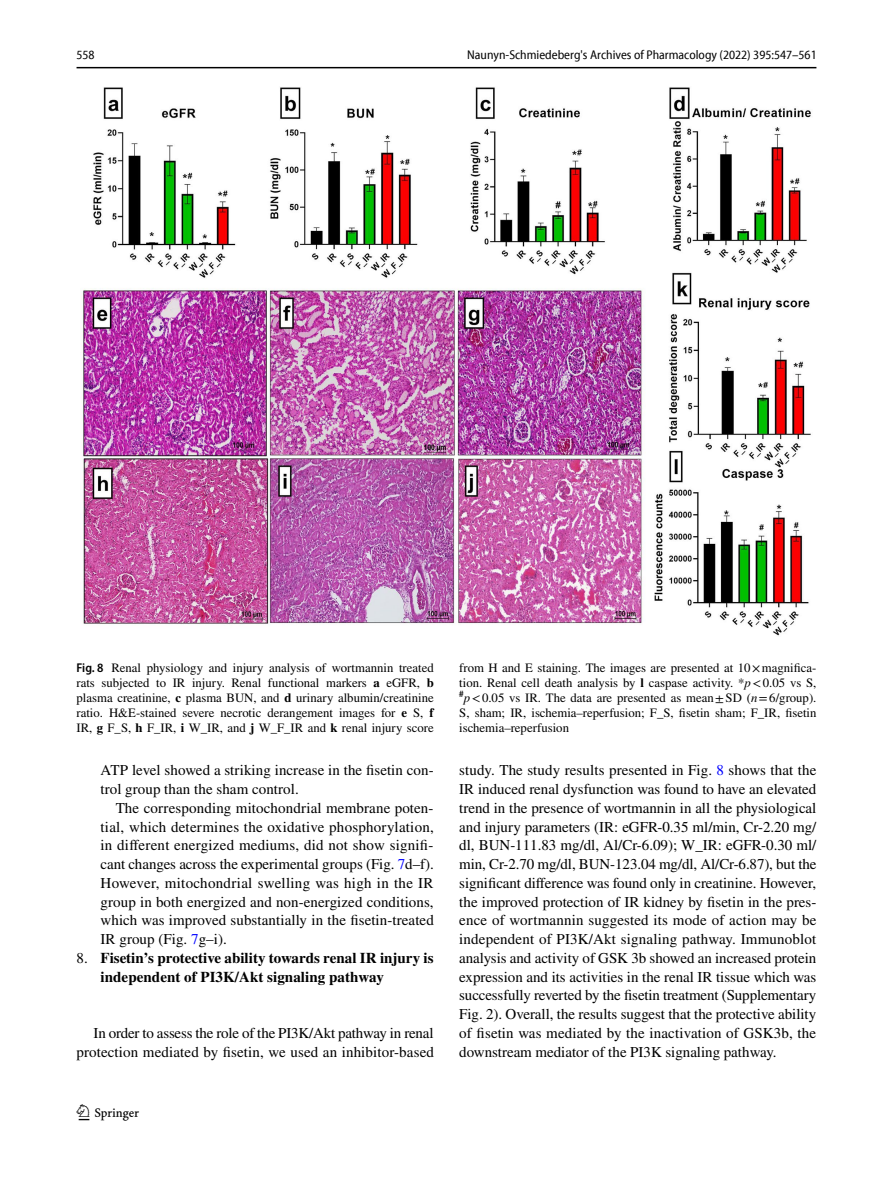
<style>
.page{position:relative;width:893px;height:1187px;background:#fff}
.page>*{position:absolute;margin:0;border:0;box-sizing:border-box;transform-origin:0 0}
.t1{font:22.5px "Springnew Regular 2";color:#000}
.t2{font:15px/18.8px "STIX";letter-spacing:.005em;color:#000;text-align:justify}
.t3{font:700 15px/18.8px "STIX";color:#000}
.t4{font:12.75px/15px "STIX";color:#000;text-align:justify}
.t5{font:semi-condensed 12.75px "Myriad Pro Unic";color:#000}
.s1{font-family:"Myriad Pro";font-weight:600;font-stretch:semi-condensed}
.s2{font-weight:700}
.s3{font-style:italic}
.s4{color:#00f}
.s5{font-weight:400}
</style>
<div class="page">
<hr style="left:77px;top:67px;width:739px;height:1px;background:#000">
<img style="left:81px;top:87px;width:730px;height:549px">
<p class="t5" style="left:77px;top:50px;width:20px">558</p>
<p class="t5" style="left:467px;top:50px;width:351px">Naunyn-Schmiedeberg's Archives of Pharmacology (2022) 395:547–561</p>
<p class="t4" style="left:77px;top:661px;width:359px"><span class="s1">Fig. 8</span> Renal physiology and injury analysis of wortmannin treated rats subjected to IR injury. Renal functional markers <span class="s2">a</span> eGFR, <span class="s2">b </span>plasma creatinine, <span class="s2">c</span> plasma BUN, and <span class="s2">d</span> urinary albumin/creatinine ratio. H&amp;E-stained severe necrotic derangement images for <span class="s2">e</span> S, <span class="s2">f </span>IR, <span class="s2">g</span> F_S, <span class="s2">h</span> F_IR, <span class="s2">i</span> W_IR, and <span class="s2">j</span> W_F_IR and <span class="s2">k</span> renal injury score</p>
<p class="t4" style="left:459px;top:661px;width:359px">from H and E staining. The images are presented at 10×magnifica&shy;tion. Renal cell death analysis by <span class="s2">l</span> caspase activity. *<span class="s3">p</span>&lt;0.05 vs S, <sup>#</sup><span class="s3">p</span>&lt;0.05 vs IR. The data are presented as mean±SD (<span class="s3">n</span>=6/group).<br>S, sham; IR, ischemia–reperfusion; F_S, fisetin sham; F_IR, fisetin ischemia–reperfusion</p>
<p class="t2" style="left:101px;top:761px;width:335px">ATP level showed a striking increase in the fisetin con&shy;trol group than the sham control.</p>
<p class="t2" style="left:101px;top:799px;width:335px;text-indent:15px">The corresponding mitochondrial membrane poten&shy;tial, which determines the oxidative phosphorylation, in different energized mediums, did not show signifi&shy;cant changes across the experimental groups (Fig. <span class="s4">7</span>d–f).<br>However, mitochondrial swelling was high in the IR group in both energized and non-energized conditions, which was improved substantially in the fisetin-treated IR group (Fig. <span class="s4">7</span>g–i).</p>
<p class="t3" style="left:101px;top:948px;width:335px;text-indent:-24px"><span class="s5">8.</span> Fisetin’s protective ability towards renal IR injury is independent of PI3K/Akt signaling pathway</p>
<p class="t2" style="left:77px;top:1024px;width:359px;text-align:right">In order to assess the role of the PI3K/Akt pathway in renal protection mediated by fisetin, we used an inhibitor-based</p>
<h1 class="t1" style="left:79px;top:1104px;width:62px">1 3</h1>
<p class="t2" style="left:459px;top:761px;width:359px">study. The study results presented in Fig. <span class="s4">8</span> shows that the IR induced renal dysfunction was found to have an elevated trend in the presence of wortmannin in all the physiological and injury parameters (IR: eGFR-0.35 ml/min, Cr-2.20 mg/ dl, BUN-111.83 mg/dl, Al/Cr-6.09); W_IR: eGFR-0.30 ml/ min, Cr-2.70 mg/dl, BUN-123.04 mg/dl, Al/Cr-6.87), but the significant difference was found only in creatinine. However, the improved protection of IR kidney by fisetin in the pres&shy;ence of wortmannin suggested its mode of action may be independent of PI3K/Akt signaling pathway. Immunoblot analysis and activity of GSK 3b showed an increased protein expression and its activities in the renal IR tissue which was successfully reverted by the fisetin treatment (Supplementary Fig. 2). Overall, the results suggest that the protective ability of fisetin was mediated by the inactivation of GSK3b, the downstream mediator of the PI3K signaling pathway.</p>
</div>
